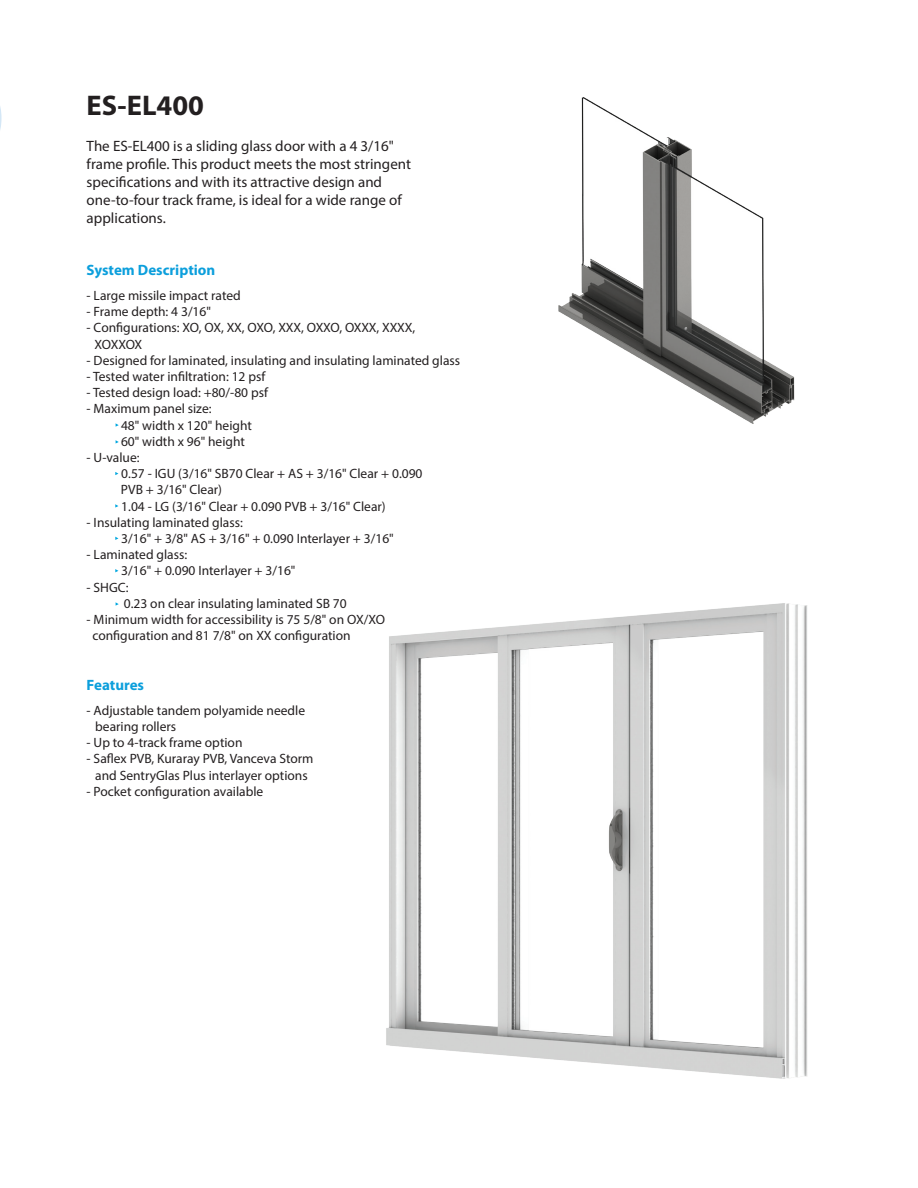
<style>
.page{position:relative;width:918px;height:1188px;background:#fff}
.page>*{position:absolute;margin:0;border:0;box-sizing:border-box;transform-origin:0 0}
.t1{font:700 28.5px "Myriad Pro";color:#231f20}
.t2{font:15px/18px "Myriad Pro";color:#231f20}
.t3{font:700 15px "Myriad Pro";color:#0c9fdc}
.t4{font:13.5px/16.2px "Myriad Pro";color:#231f20}
.s1{color:#fff}
</style>
<div class="page">
<svg style="left:0;top:106px;width:1px;height:24px"></svg>
<img style="left:558px;top:97px;width:237px;height:327px">
<img style="left:386px;top:603px;width:421px;height:476px">
<h1 class="t1" style="left:87px;top:87px;width:119px">ES-EL400</h1>
<p class="t2" style="left:87px;top:137px;width:326px">The ES-EL400 is a sliding glass door with a 4 3/16" frame profile. This product meets the most stringent specifications and with its attractive design and one-to-four track frame, is ideal for a wide range of applications.</p>
<p class="t3" style="left:87px;top:260px;width:130px">System Description</p>
<p class="t4" style="left:87px;top:287px;width:156px">- Large missile impact rated</p>
<p class="t4" style="left:87px;top:303px;width:126px">- Frame depth: 4 3/16"</p>
<p class="t4" style="left:87px;top:320px;width:330px">- Configurations: XO, OX, XX, OXO, XXX, OXXO, OXXX, XXXX, <span class="s1">--</span>XOXXOX</p>
<p class="t4" style="left:87px;top:352px;width:375px">- Designed for laminated, insulating and insulating laminated glass</p>
<p class="t4" style="left:87px;top:368px;width:180px">- Tested water infiltration: 12 psf</p>
<p class="t4" style="left:87px;top:384px;width:183px">- Tested design load: +80/-80 psf</p>
<p class="t4" style="left:121px;top:401px;width:132px;text-indent:-34px">- Maximum panel size:<br>48" width x 120" height<br>60" width x 96" height</p>
<p class="t4" style="left:121px;top:449px;width:310px;text-indent:-34px">- U-value:<br>0.57 - IGU (3/16" SB70 Clear + AS + 3/16" Clear + 0.090 <span class="s1">-<br></span>PVB + 3/16" Clear)<br>1.04 - LG (3/16" Clear + 0.090 PVB + 3/16" Clear)</p>
<p class="t4" style="left:121px;top:514px;width:274px;text-indent:-35px">- Insulating laminated glass:<br>3/16" + 3/8" AS + 3/16" + 0.090 Interlayer + 3/16"</p>
<p class="t4" style="left:121px;top:546px;width:176px;text-indent:-35px">- Laminated glass:<br>3/16" + 0.090 Interlayer + 3/16"</p>
<p class="t4" style="left:124px;top:579px;width:224px;text-indent:-37px">- SHGC:<br>0.23 on clear insulating laminated SB 70</p>
<p class="t4" style="left:92px;top:611px;width:294px;text-indent:-6px">- Minimum width for accessibility is 75 5/8" on OX/XO configuration and 81 7/8" on XX configuration</p>
<p class="t3" style="left:87px;top:675px;width:59px">Features</p>
<p class="t4" style="left:95px;top:702px;width:211px;text-indent:-9px">- Adjustable tandem polyamide needle bearing rollers</p>
<p class="t4" style="left:87px;top:734px;width:157px">- Up to 4-track frame option</p>
<p class="t4" style="left:87px;top:751px;width:228px;text-align:center">- Saflex PVB, Kuraray PVB, Vanceva Storm and SentryGlas Plus interlayer options</p>
<p class="t4" style="left:87px;top:783px;width:178px">- Pocket configuration available</p>
</div>
